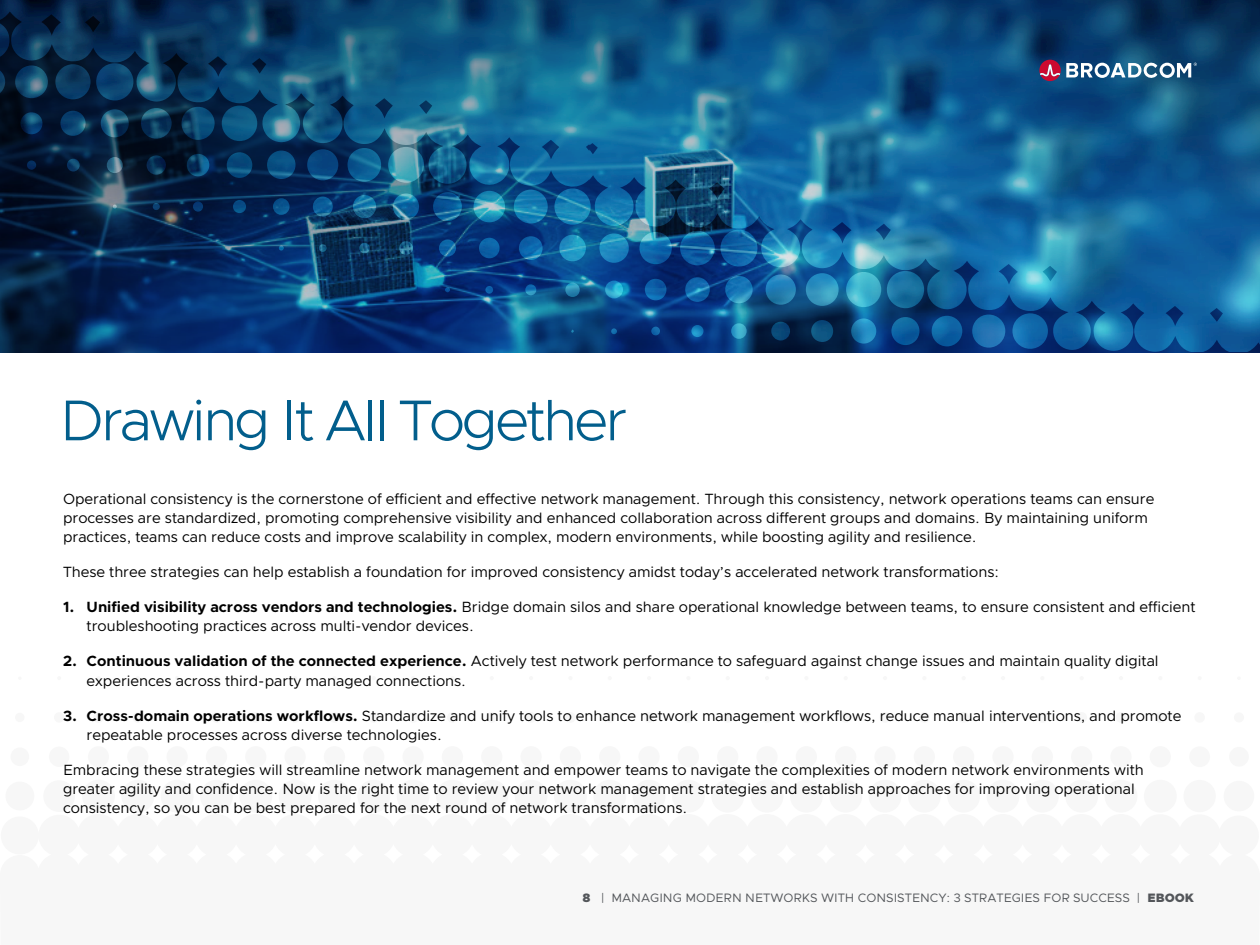
<style>
.page{position:relative;width:1260px;height:945px;background:#fff}
.page>*{position:absolute;margin:0;border:0;box-sizing:border-box;transform-origin:0 0}
.t1{font:300 57.75px "Metropolis";letter-spacing:-.05em;color:#025e8c}
.t2{font:14.88px/19.2px "Metropolis";color:#000}
.t3{font:12.25px "Metropolis";color:#53565a}
.s1{font-weight:700}
.s2{font-weight:900}
</style>
<div class="page">
<div style="left:1234px;top:712px;width:10px;height:10px;background:#f7f7f7;border-radius:50%"></div>
<div style="left:1155px;top:712px;width:11px;height:11px;background:#f7f7f7;border-radius:50%"></div>
<div style="left:1116px;top:712px;width:10px;height:11px;background:#f7f7f7;border-radius:50%"></div>
<div style="left:1076px;top:712px;width:11px;height:11px;background:#f7f7f7;border-radius:50%"></div>
<div style="left:1037px;top:712px;width:11px;height:11px;background:#f7f7f7;border-radius:50%"></div>
<div style="left:998px;top:712px;width:10px;height:11px;background:#f7f7f7;border-radius:50%"></div>
<div style="left:958px;top:712px;width:11px;height:11px;background:#f7f7f7;border-radius:50%"></div>
<div style="left:919px;top:712px;width:11px;height:11px;background:#f7f7f7;border-radius:50%"></div>
<div style="left:880px;top:712px;width:10px;height:11px;background:#f7f7f7;border-radius:50%"></div>
<div style="left:840px;top:712px;width:11px;height:11px;background:#f7f7f7;border-radius:50%"></div>
<div style="left:801px;top:712px;width:11px;height:11px;background:#f7f7f7;border-radius:50%"></div>
<div style="left:762px;top:712px;width:10px;height:11px;background:#f7f7f7;border-radius:50%"></div>
<div style="left:722px;top:712px;width:11px;height:11px;background:#f7f7f7;border-radius:50%"></div>
<div style="left:683px;top:712px;width:11px;height:11px;background:#f7f7f7;border-radius:50%"></div>
<div style="left:644px;top:712px;width:10px;height:11px;background:#f7f7f7;border-radius:50%"></div>
<div style="left:604px;top:712px;width:11px;height:11px;background:#f7f7f7;border-radius:50%"></div>
<div style="left:565px;top:712px;width:11px;height:11px;background:#f7f7f7;border-radius:50%"></div>
<div style="left:526px;top:712px;width:10px;height:11px;background:#f7f7f7;border-radius:50%"></div>
<div style="left:486px;top:712px;width:11px;height:11px;background:#f7f7f7;border-radius:50%"></div>
<div style="left:447px;top:712px;width:11px;height:11px;background:#f7f7f7;border-radius:50%"></div>
<div style="left:408px;top:712px;width:10px;height:11px;background:#f7f7f7;border-radius:50%"></div>
<div style="left:368px;top:712px;width:11px;height:11px;background:#f7f7f7;border-radius:50%"></div>
<div style="left:329px;top:712px;width:11px;height:11px;background:#f7f7f7;border-radius:50%"></div>
<div style="left:290px;top:712px;width:10px;height:11px;background:#f7f7f7;border-radius:50%"></div>
<div style="left:250px;top:712px;width:11px;height:11px;background:#f7f7f7;border-radius:50%"></div>
<div style="left:211px;top:712px;width:11px;height:11px;background:#f7f7f7;border-radius:50%"></div>
<div style="left:172px;top:712px;width:11px;height:11px;background:#f7f7f7;border-radius:50%"></div>
<div style="left:132px;top:712px;width:11px;height:11px;background:#f7f7f7;border-radius:50%"></div>
<div style="left:93px;top:712px;width:11px;height:11px;background:#f7f7f7;border-radius:50%"></div>
<div style="left:1229px;top:747px;width:20px;height:20px;background:#f7f7f7;border-radius:50%"></div>
<div style="left:1189px;top:746px;width:21px;height:21px;background:#f7f7f7;border-radius:50%"></div>
<div style="left:88px;top:746px;width:21px;height:21px;background:#f7f7f7;border-radius:10px"></div>
<div style="left:1184px;top:780px;width:32px;height:32px;background:#f7f7f7;border-radius:50%"></div>
<div style="left:1144px;top:780px;width:33px;height:33px;background:#f7f7f7;border-radius:50%"></div>
<div style="left:1105px;top:780px;width:32px;height:33px;background:#f7f7f7;border-radius:50%"></div>
<div style="left:1065px;top:780px;width:33px;height:33px;background:#f7f7f7;border-radius:50%"></div>
<div style="left:1026px;top:780px;width:33px;height:33px;background:#f7f7f7;border-radius:50%"></div>
<div style="left:987px;top:780px;width:32px;height:33px;background:#f7f7f7;border-radius:50%"></div>
<div style="left:947px;top:780px;width:33px;height:33px;background:#f7f7f7;border-radius:50%"></div>
<div style="left:908px;top:780px;width:33px;height:33px;background:#f7f7f7;border-radius:50%"></div>
<div style="left:869px;top:780px;width:32px;height:33px;background:#f7f7f7;border-radius:50%"></div>
<div style="left:829px;top:780px;width:33px;height:33px;background:#f7f7f7;border-radius:50%"></div>
<div style="left:790px;top:780px;width:33px;height:33px;background:#f7f7f7;border-radius:50%"></div>
<div style="left:751px;top:780px;width:32px;height:33px;background:#f7f7f7;border-radius:50%"></div>
<div style="left:711px;top:780px;width:33px;height:33px;background:#f7f7f7;border-radius:50%"></div>
<div style="left:672px;top:780px;width:33px;height:33px;background:#f7f7f7;border-radius:50%"></div>
<div style="left:633px;top:780px;width:32px;height:33px;background:#f7f7f7;border-radius:50%"></div>
<div style="left:593px;top:780px;width:33px;height:33px;background:#f7f7f7;border-radius:50%"></div>
<div style="left:554px;top:780px;width:33px;height:33px;background:#f7f7f7;border-radius:50%"></div>
<div style="left:515px;top:780px;width:32px;height:33px;background:#f7f7f7;border-radius:50%"></div>
<div style="left:475px;top:780px;width:33px;height:33px;background:#f7f7f7;border-radius:50%"></div>
<div style="left:436px;top:780px;width:33px;height:33px;background:#f7f7f7;border-radius:50%"></div>
<div style="left:397px;top:780px;width:33px;height:33px;background:#f7f7f7;border-radius:50%"></div>
<div style="left:357px;top:780px;width:33px;height:33px;background:#f7f7f7;border-radius:50%"></div>
<div style="left:318px;top:780px;width:33px;height:33px;background:#f7f7f7;border-radius:50%"></div>
<div style="left:279px;top:780px;width:33px;height:33px;background:#f7f7f7;border-radius:50%"></div>
<div style="left:239px;top:780px;width:33px;height:33px;background:#f7f7f7;border-radius:50%"></div>
<div style="left:200px;top:780px;width:33px;height:33px;background:#f7f7f7;border-radius:50%"></div>
<div style="left:161px;top:780px;width:33px;height:33px;background:#f7f7f7;border-radius:50%"></div>
<div style="left:121px;top:780px;width:33px;height:33px;background:#f7f7f7;border-radius:50%"></div>
<div style="left:82px;top:780px;width:33px;height:32px;background:#f7f7f7;border-radius:50%"></div>
<div style="left:43px;top:780px;width:32px;height:32px;background:#f7f7f7;border-radius:16px"></div>
<svg style="left:0;top:0;width:1260px;height:352px;background:#104e7e"></svg>
<svg style="left:1039px;top:60px;width:158px;height:31px;background:#496c91"></svg>
<h1 class="t1" style="left:59px;top:385px;width:569px">Drawing It All Together</h1>
<p class="t2" style="left:63px;top:489px;width:1093px">Operational consistency is the cornerstone of efficient and effective network management. Through this consistency, network operations teams can ensure processes are standardized, promoting comprehensive visibility and enhanced collaboration across different groups and domains. By maintaining uniform practices, teams can reduce costs and improve scalability in complex, modern environments, while boosting agility and resilience.</p>
<p class="t2" style="left:63px;top:562px;width:938px">These three strategies can help establish a foundation for improved consistency amidst today’s accelerated network transformations:</p>
<p class="t2" style="left:87px;top:597px;width:1110px;text-indent:-24px"><span class="s1">1. Unified visibility across vendors and technologies.</span> Bridge domain silos and share operational knowledge between teams, to ensure consistent and efficient troubleshooting practices across multi-vendor devices.</p>
<p class="t2" style="left:87px;top:652px;width:1074px;text-indent:-24px"><span class="s1">2. Continuous validation of the connected experience.</span> Actively test network performance to safeguard against change issues and maintain quality digital experiences across third-party managed connections.</p>
<p class="t2" style="left:87px;top:706px;width:1096px;text-indent:-24px"><span class="s1">3. Cross-domain operations workflows.</span> Standardize and unify tools to enhance network management workflows, reduce manual interventions, and promote repeatable processes across diverse technologies.</p>
<p class="t2" style="left:63px;top:760px;width:1082px">Embracing these strategies will streamline network management and empower teams to navigate the complexities of modern network environments with greater agility and confidence. Now is the right time to review your network management strategies and establish approaches for improving operational consistency, so you can be best prepared for the next round of network transformations.</p>
<p class="t3" style="left:582px;top:890px;width:613px"><span class="s2">8</span> | MANAGING MODERN NETWORKS WITH CONSISTENCY: 3 STRATEGIES FOR SUCCESS | <span class="s2">EBOOK</span></p>
</div>
